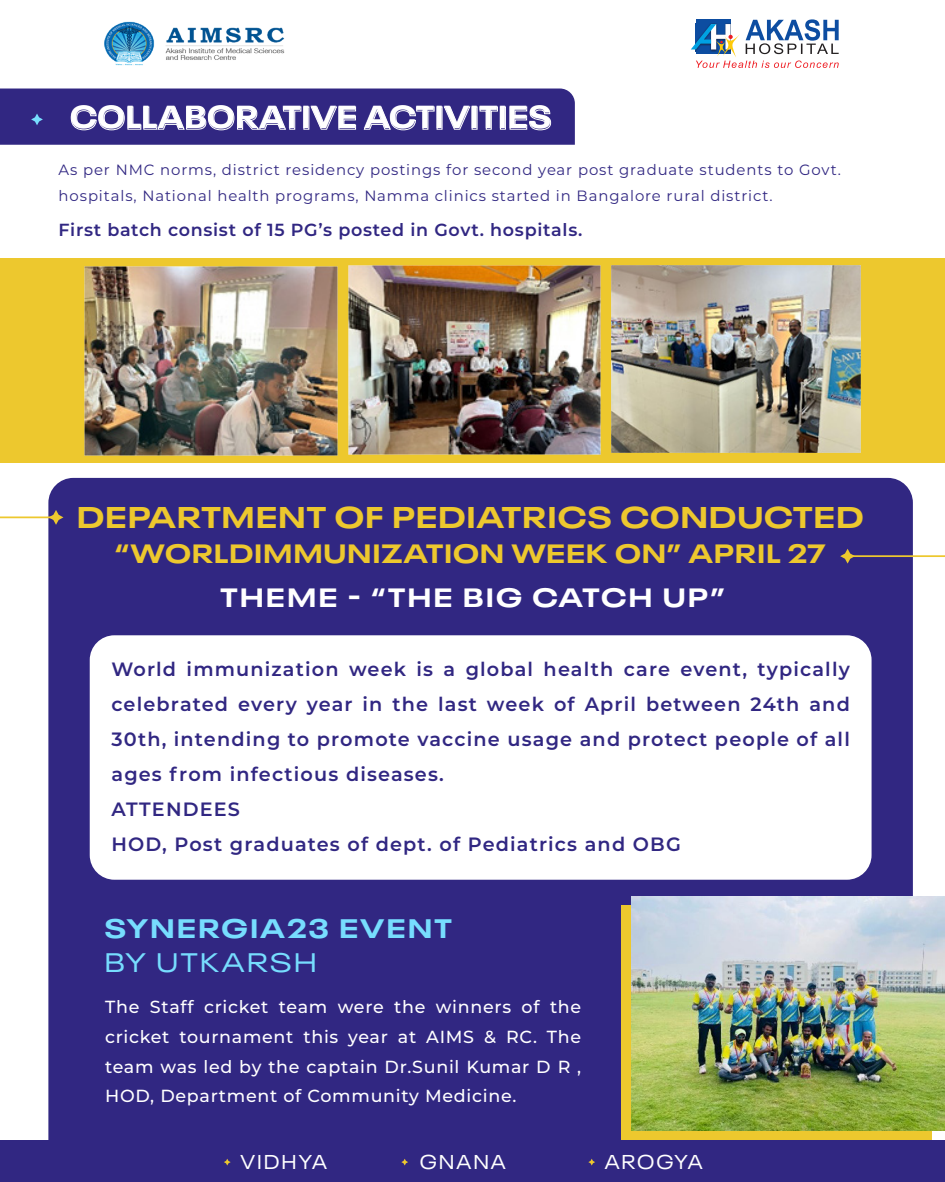
<style>
.page{position:relative;width:945px;height:1182px;background:#fff}
.page>*{position:absolute;margin:0;border:0;box-sizing:border-box;transform-origin:0 0}
.t1{font:700 expanded 31.59px "Neue Plak";letter-spacing:.02em;color:#fff}
.t2{font:700 expanded 29.75px "Neue Plak";letter-spacing:.03em;color:#edc82e}
.t3{font:700 expanded 26.51px "Neue Plak";letter-spacing:.08em;color:#77ddfe}
.t4{font:expanded 26.51px "Neue Plak";letter-spacing:.08em;color:#77ddfe}
.t5{font:700 expanded 26.25px "Neue Plak";letter-spacing:.03em;color:#edc82e}
.t6{font:700 expanded 26.25px "Neue Plak";letter-spacing:.08em;color:#fff}
.t7{font:expanded 19.86px "Neue Plak";letter-spacing:.1em;color:#fff}
.t8{font:600 19.25px/35px "Montserrat";letter-spacing:.06em;color:#312782}
.t9{font:500 17.5px/29.8px "Montserrat";letter-spacing:.04em;color:#fff;text-align:justify}
.t10{font:600 17.5px "Montserrat";letter-spacing:.04em;color:#312782}
.t11{font:14.88px/26.2px "Montserrat";letter-spacing:.06em;color:#312782}
</style>
<div class="page">
<div style="left:48px;top:478px;width:865px;height:662px;background:#312782"></div>
<div style="left:622px;top:904px;width:310px;height:243px;background:#edc82e"></div>
<svg style="left:49px;top:510px;width:14px;height:14px"></svg>
<hr style="left:0;top:516px;width:56px;height:2px;background:#edc82e">
<div style="left:90px;top:635px;width:782px;height:244px;background:#fff;border-radius:25px"></div>
<img style="left:631px;top:896px;width:314px;height:234px">
<div style="left:0;top:258px;width:945px;height:205px;background:#edc82e"></div>
<div style="left:0;top:1140px;width:945px;height:41px;background:#312782"></div>
<svg style="left:224px;top:1159px;width:7px;height:6px"></svg>
<svg style="left:401px;top:1159px;width:7px;height:6px"></svg>
<svg style="left:588px;top:1159px;width:7px;height:6px"></svg>
<img style="left:104px;top:21px;width:181px;height:44px">
<svg style="left:691px;top:19px;width:148px;height:49px"></svg>
<svg style="left:840px;top:548px;width:15px;height:15px"></svg>
<hr style="left:846px;top:555px;width:99px;height:2px;background:#edc82e">
<svg style="left:0;top:88px;width:575px;height:57px;background:#433a8d"></svg>
<img style="left:84px;top:266px;width:254px;height:190px">
<img style="left:348px;top:265px;width:253px;height:190px">
<img style="left:611px;top:265px;width:250px;height:188px">
<h1 class="t1" style="left:70px;top:91px;width:483px">COLLABORATIVE ACTIVITIES</h1>
<p class="t11" style="left:59px;top:156px;width:784px">As per NMC norms, district residency postings for second year post graduate students to Govt. hospitals, National health programs, Namma clinics started in Bangalore rural district.</p>
<p class="t10" style="left:59px;top:217px;width:525px">First batch consist of 15 PG’s posted in Govt. hospitals.</p>
<h2 class="t2" style="left:77px;top:492px;width:788px">DEPARTMENT OF PEDIATRICS CONDUCTED</h2>
<h3 class="t5" style="left:115px;top:531px;width:712px">“WORLDIMMUNIZATION WEEK ON” APRIL 27</h3>
<h3 class="t6" style="left:220px;top:575px;width:506px">THEME - “THE BIG CATCH UP”</h3>
<p class="t8" style="left:111px;top:650px;width:740px">World immunization week is a global health care event, typically celebrated every year in the last week of April between 24th and 30th, intending to promote vaccine usage and protect people of all ages from infectious diseases.<br>ATTENDEES<br>HOD, Post graduates of dept. of Pediatrics and OBG</p>
<h3 class="t3" style="left:104px;top:906px;width:349px">SYNERGIA23 EVENT</h3>
<h3 class="t4" style="left:104px;top:940px;width:214px">BY UTKARSH</h3>
<p class="t9" style="left:105px;top:991px;width:478px">The Staff cricket team were the winners of the cricket tournament this year at AIMS &amp; RC. The team was led by the captain Dr.Sunil Kumar D R , HOD, Department of Community Medicine.</p>
<p class="t7" style="left:241px;top:1145px;width:88px">VIDHYA</p>
<p class="t7" style="left:420px;top:1145px;width:88px">GNANA</p>
<p class="t7" style="left:605px;top:1145px;width:99px">AROGYA</p>
</div>
